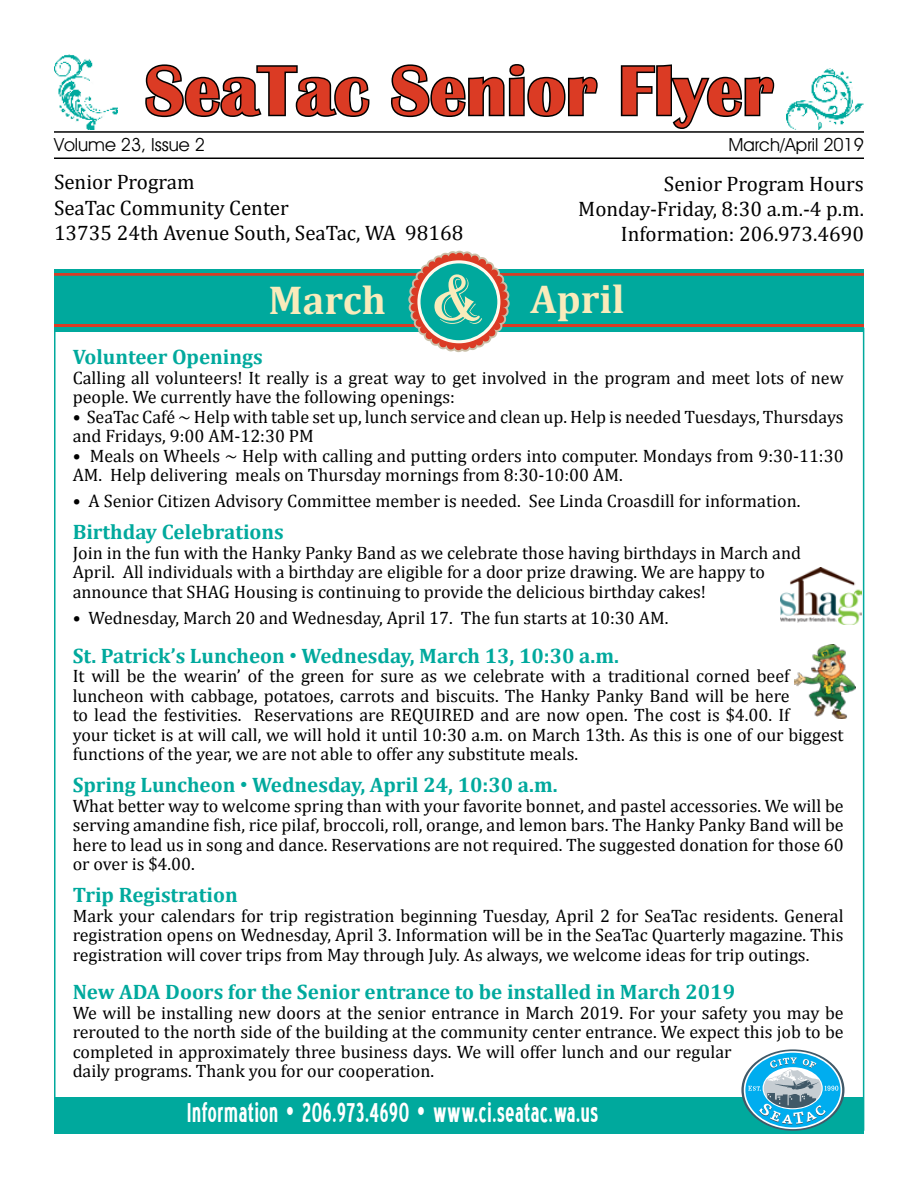
<style>
.page{position:relative;width:918px;height:1188px;background:#fff}
.page>*{position:absolute;margin:0;border:0;box-sizing:border-box;transform-origin:0 0}
.t1{font:700 72px "Britannic";color:#db3b24}
.t2{font:700 40.5px "Cambria";color:#f9ebbb}
.t3{font:34.5px "Blue Highway Condensed";letter-spacing:.02em;color:#fff}
.t4{font:700 21px "Cambria";color:#00a99d}
.t5{font:21px/25.2px "Cambria";color:#000}
.t6{font:18px/19.5px "Cambria";color:#000}
.t7{font:18px "Avant Guard Regular SWFTE";color:#000}
.s1{font-family:"Algerian";font-weight:400;font-size:72px}
.s2{font-family:"Arial";font-weight:400}
</style>
<div class="page">
<svg style="left:145px;top:64px;width:225px;height:54px"></svg>
<svg style="left:391px;top:64px;width:207px;height:54px"></svg>
<svg style="left:620px;top:64px;width:155px;height:65px"></svg>
<hr style="left:54px;top:158px;width:810px;height:1px;background:#000">
<img style="left:54px;top:54px;width:63px;height:76px">
<img style="left:786px;top:69px;width:78px;height:60px">
<hr style="left:54px;top:131px;width:810px;height:2px;background:#000">
<div style="left:54px;top:269px;width:810px;height:62px;background:#00a99d"></div>
<hr style="left:54px;top:273px;width:810px;height:3px;background:#db3b24">
<hr style="left:54px;top:324px;width:810px;height:3px;background:#db3b24">
<svg style="left:407px;top:250px;width:104px;height:103px"></svg>
<div style="left:54px;top:1097px;width:810px;height:37px;background:#00a99d"></div>
<svg style="left:741px;top:1049px;width:103px;height:82px"></svg>
<svg style="left:744px;top:1051px;width:98px;height:78px"></svg>
<svg style="left:745px;top:1053px;width:96px;height:74px"></svg>
<svg style="left:748px;top:1057px;width:90px;height:68px;background:#5bb5d5"></svg>
<img style="left:795px;top:645px;width:60px;height:74px">
<img style="left:781px;top:568px;width:80px;height:56px">
<h1 class="t1" style="left:145px;top:50px;width:630px">SeaTac Senior Flyer</h1>
<p class="t7" style="left:54px;top:133px;width:152px">Volume 23, Issue 2</p>
<p class="t7" style="left:728px;top:133px;width:137px">March/April 2019</p>
<p class="t5" style="left:54px;top:169px;width:411px">Senior Program<br>SeaTac Community Center<br>13735 24th Avenue South, SeaTac, WA 98168</p>
<p class="t5" style="left:578px;top:171px;width:287px;text-align:right">Senior Program Hours<br>Monday-Friday, 8:30 a.m.-4 p.m.<br>Information: 206.973.4690</p>
<h2 class="t2" style="left:269px;top:271px;width:358px">March <span class="s1">&amp;</span> April</h2>
<p class="t4" style="left:73px;top:342px;width:192px">Volunteer Openings</p>
<p class="t6" style="left:73px;top:368px;width:772px">Calling all volunteers! It really is a great way to get involved in the program and meet lots of new people. We currently have the following openings:</p>
<p class="t6" style="left:73px;top:407px;width:772px">• SeaTac Café ~ Help with table set up, lunch service and clean up. Help is needed Tuesdays, Thursdays and Fridays, 9:00 AM-12:30 PM</p>
<p class="t6" style="left:73px;top:446px;width:772px">• Meals on Wheels ~ Help with calling and putting orders into computer. Mondays from 9:30-11:30<br>AM. Help delivering meals on Thursday mornings from 8:30-10:00 AM.</p>
<p class="t6" style="left:73px;top:491px;width:729px">• A Senior Citizen Advisory Committee member is needed. See Linda Croasdill for information.</p>
<p class="t4" style="left:73px;top:517px;width:213px">Birthday Celebrations</p>
<p class="t6" style="left:73px;top:543px;width:730px">Join in the fun with the Hanky Panky Band as we celebrate those having birthdays in March and<br>April. All individuals with a birthday are eligible for a door prize drawing. We are happy to announce that SHAG Housing is continuing to provide the delicious birthday cakes!</p>
<p class="t6" style="left:73px;top:608px;width:597px">• Wednesday, March 20 and Wednesday, April 17. The fun starts at 10:30 AM.</p>
<p class="t4" style="left:73px;top:641px;width:548px">St. Patrick’s Luncheon <span class="s2">•</span> Wednesday, March 13, 10:30 a.m.</p>
<p class="t6" style="left:73px;top:666px;width:772px">It will be the wearin’ of the green for sure as we celebrate with a traditional corned beef luncheon with cabbage, potatoes, carrots and biscuits. The Hanky Panky Band will be here<br>to lead the festivities. Reservations are REQUIRED and are now open. The cost is $4.00. If<br>your ticket is at will call, we will hold it until 10:30 a.m. on March 13th. As this is one of our biggest functions of the year, we are not able to offer any substitute meals.</p>
<p class="t4" style="left:73px;top:770px;width:486px">Spring Luncheon <span class="s2">•</span> Wednesday, April 24, 10:30 a.m.</p>
<p class="t6" style="left:73px;top:796px;width:773px;text-align:justify">What better way to welcome spring than with your favorite bonnet, and pastel accessories. We will be serving amandine fish, rice pilaf, broccoli, roll, orange, and lemon bars. The Hanky Panky Band will be here to lead us in song and dance. Reservations are not required. The suggested donation for those 60 or over is $4.00.</p>
<p class="t4" style="left:73px;top:880px;width:167px">Trip Registration</p>
<p class="t6" style="left:73px;top:906px;width:772px;text-align:justify">Mark your calendars for trip registration beginning Tuesday, April 2 for SeaTac residents. General registration opens on Wednesday, April 3. Information will be in the SeaTac Quarterly magazine. This registration will cover trips from May through July. As always, we welcome ideas for trip outings.</p>
<p class="t4" style="left:73px;top:977px;width:664px">New ADA Doors for the Senior entrance to be installed in March 2019</p>
<p class="t6" style="left:73px;top:1003px;width:773px">We will be installing new doors at the senior entrance in March 2019. For your safety you may be rerouted to the north side of the building at the community center entrance. We expect this job to be completed in approximately three business days. We will offer lunch and our regular<br>daily programs. Thank you for our cooperation.</p>
<h3 class="t3" style="left:187px;top:1098px;width:413px">Information • 206.973.4690 • www.ci.seatac.wa.us</h3>
</div>
